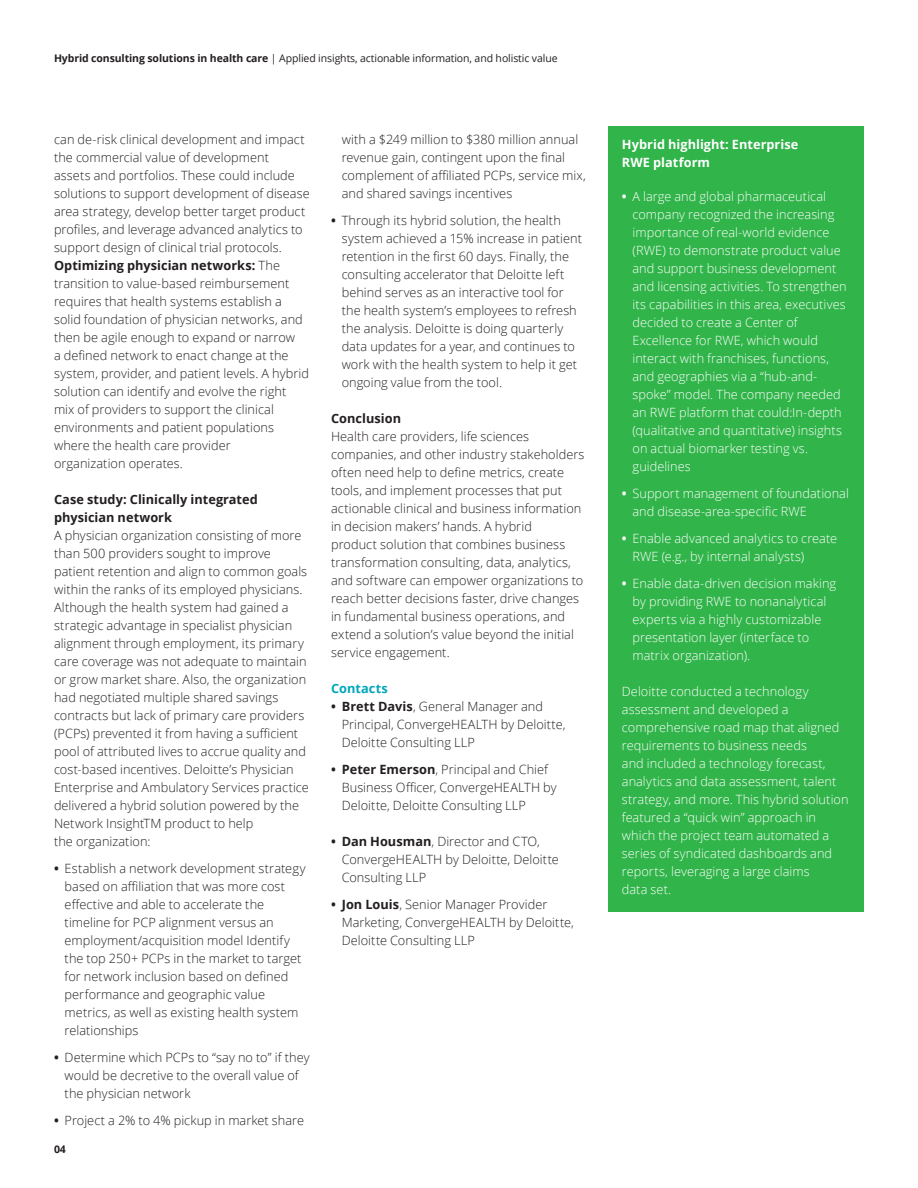
<style>
.page{position:relative;width:918px;height:1188px;background:#fff}
.page>*{position:absolute;margin:0;border:0;box-sizing:border-box;transform-origin:0 0}
.Body_copy__8_5_12pt{font:300 12.75px/18px "Open Sans";letter-spacing:.005em;color:#231f20}
.Body_copy__8_5_12pt-2{font:300 12.75px/18px "Open Sans";letter-spacing:.005em;color:#fff}
.Subhead_B__8_5_12pt{font:700 12.75px/18px "Open Sans";color:#231f20}
.Body_copy__8_5_12pt-3{font:700 12.75px/18px "Open Sans";letter-spacing:.005em;color:#fff}
.Body_copy__8_5_12pt-4{font:700 12.75px "Open Sans";color:#231f20}
.Subhead_A__8_5_12pt{font:700 12.75px "Open Sans";letter-spacing:.005em;color:#00a6b9}
.t1{font:10.5px "Open Sans";letter-spacing:-.01em;color:#231f20}
.t2{font:700 10.5px "Open Sans";color:#231f20}
.s1{font-weight:700}
</style>
<div class="page">
<div style="left:608px;top:126px;width:256px;height:786px;background:#31b44a"></div>
<p class="t1" style="left:54px;top:51px;width:505px"><span class="s1">Hybrid consulting solutions in health care</span> | Applied insights, actionable information, and holistic value</p>
<p class="Body_copy__8_5_12pt" style="left:54px;top:130px;width:257px">can de-risk clinical development and impact the commercial value of development<br>assets and portfolios. These could include solutions to support development of disease area strategy, develop better target product profiles, and leverage advanced analytics to support design of clinical trial protocols.</p>
<p class="Body_copy__8_5_12pt" style="left:54px;top:256px;width:257px"><span class="s1">Optimizing physician networks:</span> The transition to value-based reimbursement requires that health systems establish a solid foundation of physician networks, and then be agile enough to expand or narrow<br>a defined network to enact change at the system, provider, and patient levels. A hybrid solution can identify and evolve the right mix of providers to support the clinical environments and patient populations where the health care provider<br>organization operates.</p>
<p class="Subhead_B__8_5_12pt" style="left:54px;top:490px;width:205px">Case study: Clinically integrated physician network</p>
<p class="Body_copy__8_5_12pt" style="left:54px;top:526px;width:256px">A physician organization consisting of more than 500 providers sought to improve patient retention and align to common goals within the ranks of its employed physicians.<br>Although the health system had gained a strategic advantage in specialist physician alignment through employment, its primary care coverage was not adequate to maintain or grow market share. Also, the organization had negotiated multiple shared savings contracts but lack of primary care providers (PCPs) prevented it from having a sufficient pool of attributed lives to accrue quality and cost-based incentives. Deloitte’s Physician Enterprise and Ambulatory Services practice delivered a hybrid solution powered by the Network InsightTM product to help<br>the organization:</p>
<p class="Body_copy__8_5_12pt" style="left:65px;top:859px;width:242px;text-indent:-11px"><span class="s1">•</span> Establish a network development strategy based on affiliation that was more cost effective and able to accelerate the timeline for PCP alignment versus an employment/acquisition model Identify the top 250+ PCPs in the market to target for network inclusion based on defined performance and geographic value metrics, as well as existing health system relationships</p>
<p class="Body_copy__8_5_12pt" style="left:65px;top:1048px;width:247px;text-indent:-11px"><span class="s1">•</span> Determine which PCPs to “say no to” if they would be decretive to the overall value of the physician network</p>
<p class="Body_copy__8_5_12pt" style="left:54px;top:1111px;width:252px"><span class="s1">•</span> Project a 2% to 4% pickup in market share</p>
<p class="t2" style="left:54px;top:1141px;width:13px">04</p>
<p class="Body_copy__8_5_12pt" style="left:342px;top:130px;width:246px">with a $249 million to $380 million annual revenue gain, contingent upon the final complement of affiliated PCPs, service mix, and shared savings incentives</p>
<p class="Body_copy__8_5_12pt" style="left:342px;top:211px;width:242px;text-indent:-11px"><span class="s1">•</span> Through its hybrid solution, the health system achieved a 15% increase in patient retention in the first 60 days. Finally, the consulting accelerator that Deloitte left behind serves as an interactive tool for the health system’s employees to refresh the analysis. Deloitte is doing quarterly data updates for a year, and continues to work with the health system to help it get ongoing value from the tool.</p>
<p class="Body_copy__8_5_12pt-4" style="left:331px;top:409px;width:72px">Conclusion</p>
<p class="Body_copy__8_5_12pt" style="left:331px;top:427px;width:255px">Health care providers, life sciences companies, and other industry stakeholders often need help to define metrics, create tools, and implement processes that put actionable clinical and business information in decision makers’ hands. A hybrid<br>product solution that combines business transformation consulting, data, analytics, and software can empower organizations to reach better decisions faster, drive changes in fundamental business operations, and extend a solution’s value beyond the initial service engagement.</p>
<p class="Subhead_A__8_5_12pt" style="left:331px;top:679px;width:58px">Contacts</p>
<p class="Body_copy__8_5_12pt" style="left:342px;top:697px;width:225px;text-indent:-11px"><span class="s1">• Brett Davis</span>, General Manager and<br>Principal, ConvergeHEALTH by Deloitte,<br>Deloitte Consulting LLP</p>
<p class="Body_copy__8_5_12pt" style="left:342px;top:760px;width:217px;text-indent:-11px"><span class="s1">• Peter Emerson</span>, Principal and Chief<br>Business Officer, ConvergeHEALTH by<br>Deloitte, Deloitte Consulting LLP</p>
<p class="Body_copy__8_5_12pt" style="left:342px;top:832px;width:219px;text-indent:-11px"><span class="s1">• Dan Housman</span>, Director and CTO,<br>ConvergeHEALTH by Deloitte, Deloitte<br>Consulting LLP</p>
<p class="Body_copy__8_5_12pt" style="left:342px;top:895px;width:234px;text-indent:-11px"><span class="s1">• Jon Louis</span>, Senior Manager Provider<br>Marketing, ConvergeHEALTH by Deloitte,<br>Deloitte Consulting LLP</p>
<p class="Body_copy__8_5_12pt-3" style="left:622px;top:135px;width:178px">Hybrid highlight: Enterprise<br>RWE platform</p>
<p class="Body_copy__8_5_12pt-2" style="left:633px;top:187px;width:216px;text-indent:-11px"><span class="s1">•</span> A large and global pharmaceutical company recognized the increasing importance of real-world evidence (RWE) to demonstrate product value and support business development and licensing activities. To strengthen its capabilities in this area, executives decided to create a Center of Excellence for RWE, which would interact with franchises, functions, and geographies via a “hub-and&shy;spoke” model. The company needed an RWE platform that could:In-depth (qualitative and quantitative) insights on actual biomarker testing vs. guidelines</p>
<p class="Body_copy__8_5_12pt-2" style="left:633px;top:484px;width:218px;text-indent:-11px"><span class="s1">•</span> Support management of foundational and disease-area-specific RWE</p>
<p class="Body_copy__8_5_12pt-2" style="left:633px;top:529px;width:206px;text-indent:-11px"><span class="s1">•</span> Enable advanced analytics to create<br>RWE (e.g., by internal analysts)</p>
<p class="Body_copy__8_5_12pt-2" style="left:633px;top:574px;width:205px;text-indent:-11px"><span class="s1">•</span> Enable data-driven decision making by providing RWE to nonanalytical experts via a highly customizable presentation layer (interface to matrix organization).</p>
<p class="Body_copy__8_5_12pt-2" style="left:622px;top:682px;width:228px">Deloitte conducted a technology assessment and developed a comprehensive road map that aligned requirements to business needs<br>and included a technology forecast, analytics and data assessment, talent strategy, and more. This hybrid solution featured a “quick win” approach in which the project team automated a series of syndicated dashboards and reports, leveraging a large claims<br>data set.</p>
</div>
